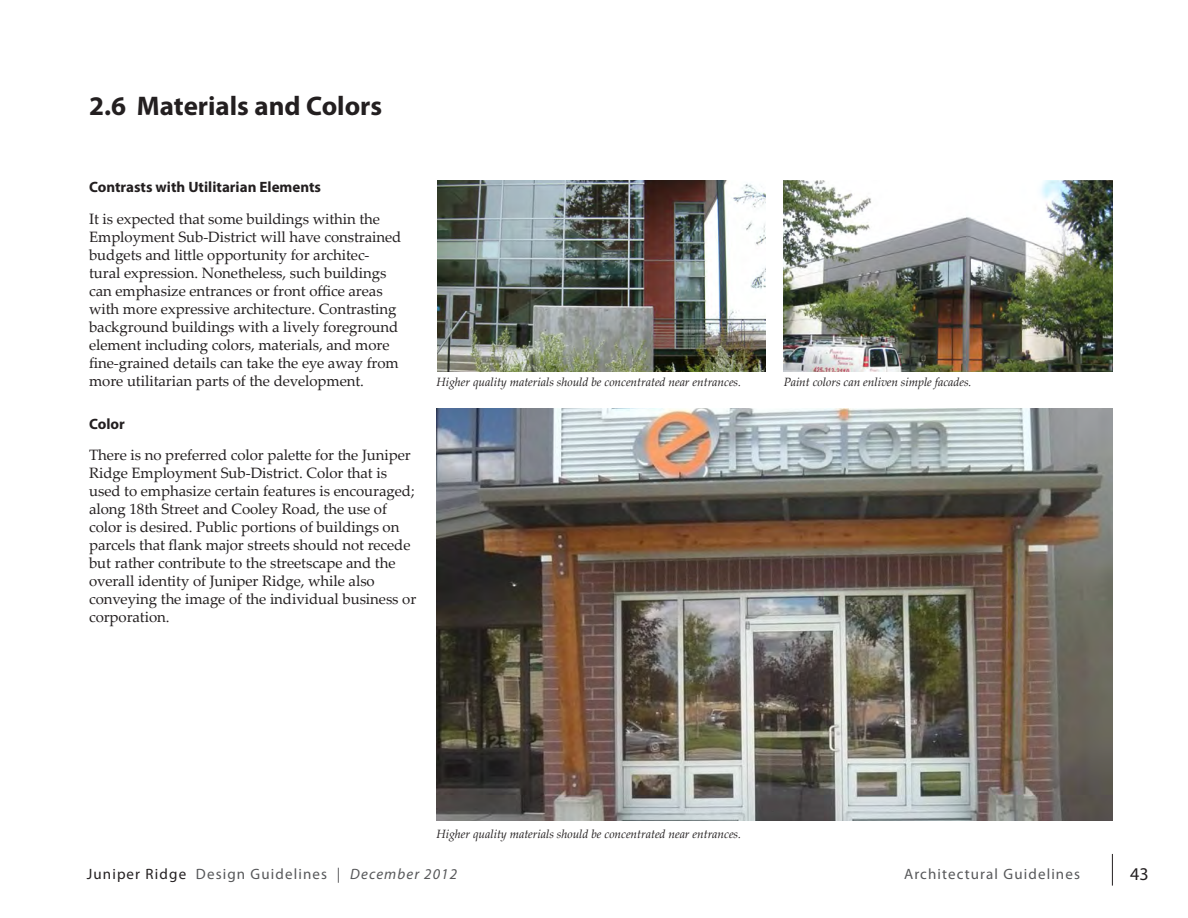
<style>
.page{position:relative;width:1188px;height:918px;background:#fff}
.page>*{position:absolute;margin:0;border:0;box-sizing:border-box;transform-origin:0 0}
.t1{font:700 27px "Myriad Pro";color:#231f20}
.t2{font:18px "Myriad Pro";color:#231f20}
.t3{font:15px/18px "Palatino Linotype";letter-spacing:-.005em;color:#231f20}
.t4{font:15px "Myriad Pro";letter-spacing:.075em;color:#57585a}
.t5{font:700 15px "Myriad Pro";color:#231f20}
.t6{font:italic 12px "Palatino Linotype";letter-spacing:-.005em;color:#231f20}
.s1{color:#231f20}
.s2{font-style:italic}
</style>
<div class="page">
<hr style="left:1112px;top:854px;width:1px;height:32px;background:#231f20">
<img style="left:784px;top:181px;width:328px;height:190px">
<img style="left:436px;top:409px;width:676px;height:412px">
<img style="left:437px;top:181px;width:328px;height:190px">
<h1 class="t1" style="left:89px;top:88px;width:295px">2.6 Materials and Colors</h1>
<p class="t5" style="left:89px;top:177px;width:234px">Contrasts with Utilitarian Elements</p>
<p class="t3" style="left:89px;top:209px;width:314px">It is expected that some buildings within the Employment Sub-District will have constrained budgets and little opportunity for architec&shy;tural expression. Nonetheless, such buildings can emphasize entrances or front office areas with more expressive architecture. Contrasting background buildings with a lively foreground element including colors, materials, and more fine-grained details can take the eye away from more utilitarian parts of the development.</p>
<p class="t5" style="left:89px;top:414px;width:37px">Color</p>
<p class="t3" style="left:89px;top:445px;width:329px">There is no preferred color palette for the Juniper Ridge Employment Sub-District. Color that is used to emphasize certain features is encouraged; along 18th Street and Cooley Road, the use of color is desired. Public portions of buildings on parcels that flank major streets should not recede but rather contribute to the streetscape and the overall identity of Juniper Ridge, while also conveying the image of the individual business or corporation.</p>
<p class="t6" style="left:436px;top:374px;width:306px">Higher quality materials should be concentrated near entrances.</p>
<p class="t6" style="left:784px;top:374px;width:189px">Paint colors can enliven simple facades.</p>
<p class="t6" style="left:436px;top:825px;width:306px">Higher quality materials should be concentrated near entrances.</p>
<p class="t4" style="left:87px;top:865px;width:372px"><span class="s1">Juniper Ridge</span> Design Guidelines | <span class="s2">December 2012</span></p>
<p class="t4" style="left:904px;top:865px;width:177px">Architectural Guidelines</p>
<p class="t2" style="left:1130px;top:862px;width:20px">43</p>
</div>
